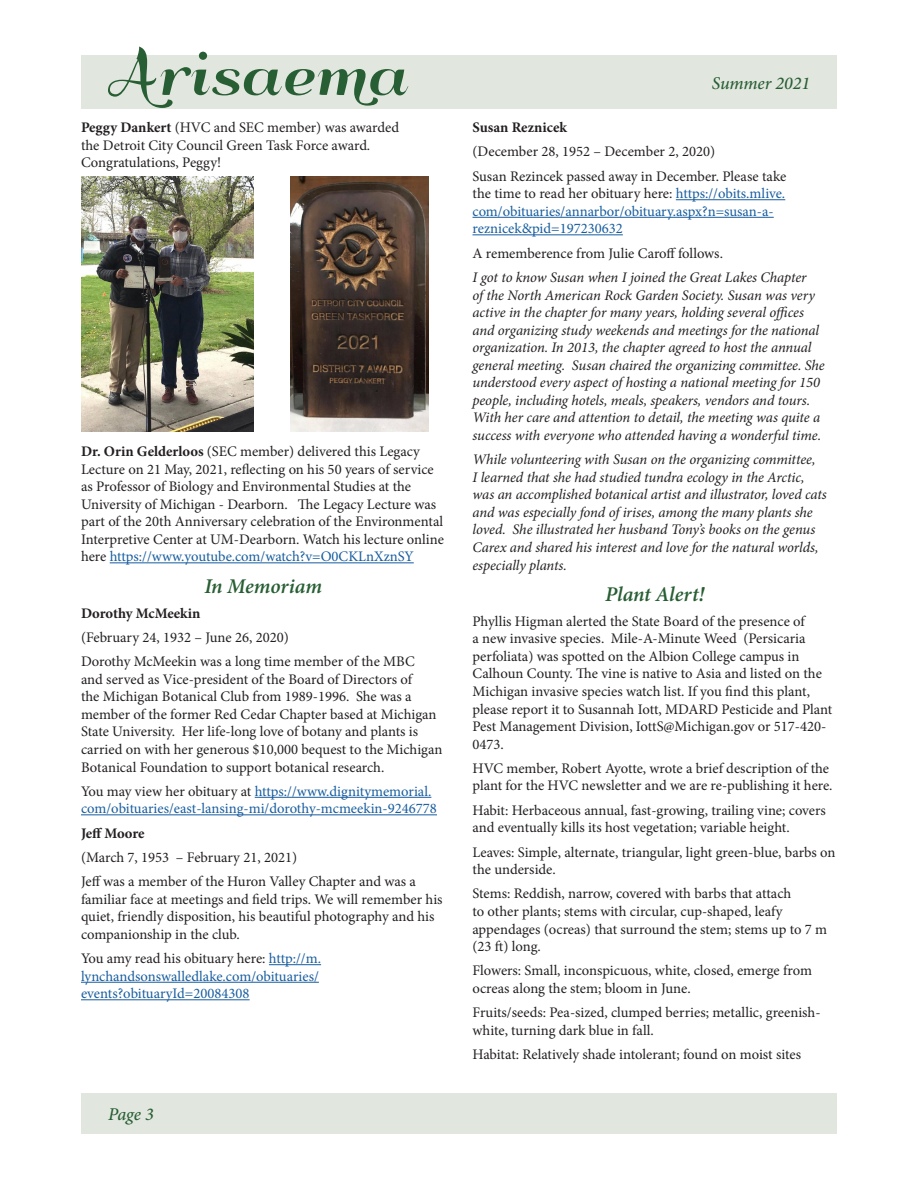
<style>
.page{position:relative;width:918px;height:1188px;background:#fff}
.page>*{position:absolute;margin:0;border:0;box-sizing:border-box;transform-origin:0 0}
.Centered_heading{font:italic 600 21px "Minion Pro";letter-spacing:-.005em;color:#275e33}
.t1{font:italic 500 18px "Minion Pro";letter-spacing:-.005em;color:#275e33}
.body_text_basic{font:14.7px/17.5px "Minion Pro";color:#231f20}
.body_text_basic-2{font:italic 14.7px/17.5px "Minion Pro";letter-spacing:-.005em;color:#231f20}
.body_text_basic-3{font:14.7px/17.5px "Minion Pro";color:#175d9e}
.body_text_bold{font:700 14.7px "Minion Pro";letter-spacing:-.005em;color:#231f20}
.s1{font-weight:700}
.s2{color:#175d9e}
.s3{color:#231f20}
</style>
<div class="page">
<div style="left:81px;top:56px;width:756px;height:54px;background:#e1e6de"></div>
<div style="left:81px;top:1094px;width:756px;height:40px;background:#e1e6de"></div>
<svg style="left:108px;top:47px;width:300px;height:61px"></svg>
<hr style="left:110px;top:562px;width:304px;height:1px;background:#175d9e">
<hr style="left:255px;top:797px;width:176px;height:1px;background:#175d9e">
<hr style="left:81px;top:814px;width:356px;height:1px;background:#175d9e">
<hr style="left:269px;top:964px;width:52px;height:1px;background:#175d9e">
<hr style="left:81px;top:982px;width:238px;height:1px;background:#175d9e">
<hr style="left:81px;top:999px;width:169px;height:1px;background:#175d9e">
<img style="left:81px;top:177px;width:172px;height:255px">
<img style="left:290px;top:177px;width:138px;height:255px">
<hr style="left:676px;top:199px;width:109px;height:1px;background:#175d9e">
<hr style="left:472px;top:217px;width:302px;height:1px;background:#175d9e">
<hr style="left:472px;top:234px;width:151px;height:1px;background:#175d9e">
<p class="body_text_basic" style="left:81px;top:119px;width:320px"><span class="s1">Peggy Dankert</span> (HVC and SEC member) was awarded the Detroit City Council Green Task Force award.<br>Congratulations, Peggy!</p>
<p class="body_text_basic" style="left:81px;top:443px;width:365px"><span class="s1">Dr. Orin Gelderloos</span> (SEC member) delivered this Legacy Lecture on 21 May, 2021, reflecting on his 50 years of service as Professor of Biology and Environmental Studies at the University of Michigan - Dearborn. The Legacy Lecture was part of the 20th Anniversary celebration of the Environmental Interpretive Center at UM-Dearborn. Watch his lecture online here <span class="s2">https://www.youtube.com/watch?v=O0CKLnXznSY</span></p>
<p class="Centered_heading" style="left:204px;top:572px;width:119px">In Memoriam</p>
<p class="body_text_bold" style="left:81px;top:603px;width:121px">Dorothy McMeekin</p>
<p class="body_text_basic" style="left:81px;top:629px;width:209px">(February 24, 1932 – June 26, 2020)</p>
<p class="body_text_basic" style="left:81px;top:653px;width:363px">Dorothy McMeekin was a long time member of the MBC<br>and served as Vice-president of the Board of Directors of<br>the Michigan Botanical Club from 1989-1996. She was a member of the former Red Cedar Chapter based at Michigan State University. Her life-long love of botany and plants is carried on with her generous $10,000 bequest to the Michigan Botanical Foundation to support botanical research.</p>
<p class="body_text_basic-3" style="left:81px;top:782px;width:357px"><span class="s3">You may view her obituary at</span> https://www.dignitymemorial. com/obituaries/east-lansing-mi/dorothy-mcmeekin-9246778</p>
<p class="body_text_bold" style="left:81px;top:823px;width:65px">Jeff Moore</p>
<p class="body_text_basic" style="left:81px;top:849px;width:218px">(March 7, 1953 – February 21, 2021)</p>
<p class="body_text_basic" style="left:81px;top:873px;width:363px">Jeff was a member of the Huron Valley Chapter and was a familiar face at meetings and field trips. We will remember his quiet, friendly disposition, his beautiful photography and his companionship in the club.</p>
<p class="body_text_basic-3" style="left:81px;top:950px;width:242px"><span class="s3">You amy read his obituary here:</span> http://m. lynchandsonswalledlake.com/obituaries/ events?obituaryId=20084308</p>
<p class="t1" style="left:108px;top:1102px;width:47px">Page 3</p>
<p class="t1" style="left:712px;top:71px;width:100px">Summer 2021</p>
<p class="body_text_bold" style="left:472px;top:117px;width:96px">Susan Reznicek</p>
<p class="body_text_basic" style="left:472px;top:143px;width:244px">(December 28, 1952 – December 2, 2020)</p>
<p class="body_text_basic-3" style="left:472px;top:167px;width:315px"><span class="s3">Susan Rezincek passed away in December. Please take the time to read her obituary here:</span> https://obits.mlive. com/obituaries/annarbor/obituary.aspx?n=susan-a&shy;reznicek&amp;pid=197230632</p>
<p class="body_text_basic" style="left:472px;top:244px;width:252px">A rememberence from Julie Caroff follows.</p>
<p class="body_text_basic-2" style="left:472px;top:268px;width:354px">I got to know Susan when I joined the Great Lakes Chapter<br>of the North American Rock Garden Society. Susan was very active in the chapter for many years, holding several offices and organizing study weekends and meetings for the national organization. In 2013, the chapter agreed to host the annual general meeting. Susan chaired the organizing committee. She understood every aspect of hosting a national meeting for 150 people, including hotels, meals, speakers, vendors and tours.<br>With her care and attention to detail, the meeting was quite a success with everyone who attended having a wonderful time.</p>
<p class="body_text_basic-2" style="left:472px;top:451px;width:356px">While volunteering with Susan on the organizing committee,<br>I learned that she had studied tundra ecology in the Arctic, was an accomplished botanical artist and illustrator, loved cats and was especially fond of irises, among the many plants she loved. She illustrated her husband Tony’s books on the genus Carex and shared his interest and love for the natural worlds, especially plants.</p>
<p class="Centered_heading" style="left:605px;top:580px;width:101px">Plant Alert!</p>
<p class="body_text_basic" style="left:472px;top:612px;width:361px">Phyllis Higman alerted the State Board of the presence of<br>a new invasive species. Mile-A-Minute Weed (Persicaria perfoliata) was spotted on the Albion College campus in Calhoun County. The vine is native to Asia and listed on the Michigan invasive species watch list. If you find this plant, please report it to Susannah Iott, MDARD Pesticide and Plant Pest Management Division, IottS@Michigan.gov or 517-420- 0473.</p>
<p class="body_text_basic" style="left:472px;top:760px;width:362px">HVC member, Robert Ayotte, wrote a brief description of the plant for the HVC newsletter and we are re-publishing it here.</p>
<p class="body_text_basic" style="left:472px;top:801px;width:355px">Habit: Herbaceous annual, fast-growing, trailing vine; covers and eventually kills its host vegetation; variable height.</p>
<p class="body_text_basic" style="left:472px;top:843px;width:365px">Leaves: Simple, alternate, triangular, light green-blue, barbs on the underside.</p>
<p class="body_text_basic" style="left:472px;top:885px;width:356px">Stems: Reddish, narrow, covered with barbs that attach<br>to other plants; stems with circular, cup-shaped, leafy appendages (ocreas) that surround the stem; stems up to 7 m (23 ft) long.</p>
<p class="body_text_basic" style="left:472px;top:962px;width:341px">Flowers: Small, inconspicuous, white, closed, emerge from ocreas along the stem; bloom in June.</p>
<p class="body_text_basic" style="left:472px;top:1004px;width:350px">Fruits/seeds: Pea-sized, clumped berries; metallic, greenish&shy;white, turning dark blue in fall.</p>
<p class="body_text_basic" style="left:472px;top:1046px;width:330px">Habitat: Relatively shade intolerant; found on moist sites</p>
</div>
